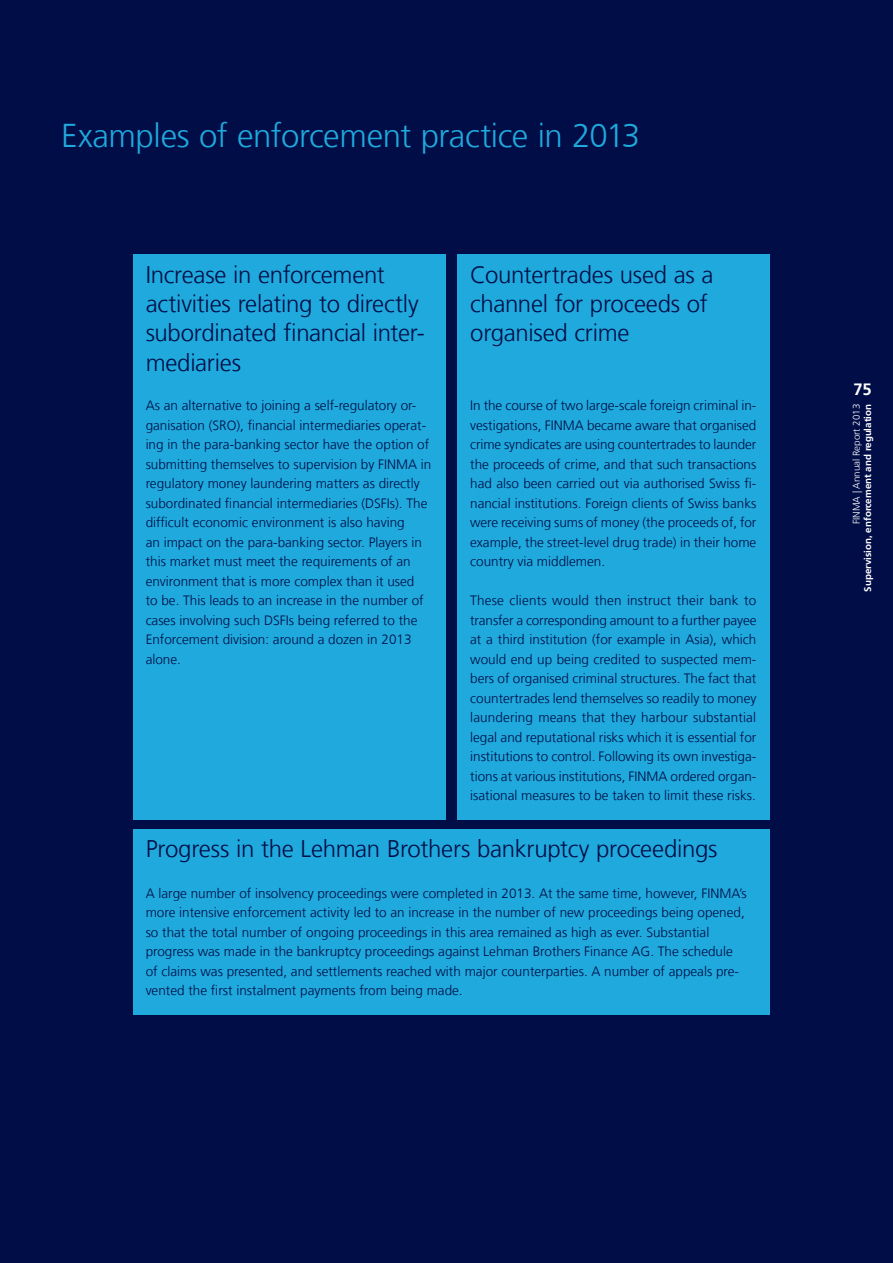
<style>
.page{position:relative;width:893px;height:1263px;background:#000d46}
.page>*{position:absolute;margin:0;border:0;box-sizing:border-box;transform-origin:0 0}
._1_Titel_22pt{font:300 33px "Frutiger LT Com";letter-spacing:-.01em;color:#1fa9dc}
._3_blaue_Box_Titel{font:300 24px/29.2px "Frutiger LT Com";letter-spacing:-.01em;color:#000d46}
._8_Paginierung_rot_r{font:700 16.5px "Frutiger LT Com";color:#fff}
._1_Copy_9_13_Flatter{font:300 13.5px/19.5px "Frutiger LT Com";color:#000d46}
._1_Copy_9_13{font:300 13.5px/19.5px "Frutiger LT Com";color:#000d46;text-align:justify}
._8_Navigation_Bold{font:700 9.75px "Frutiger LT Com";color:#fff}
._8_Navigation_Light{font:300 9.75px "Frutiger LT Com";color:#fff}
</style>
<div class="page">
<div style="left:133px;top:254px;width:313px;height:566px;background:#1fa9dc"></div>
<div style="left:133px;top:830px;width:637px;height:185px;background:#1fa9dc"></div>
<div style="left:458px;top:254px;width:312px;height:566px;background:#1fa9dc"></div>
<p class="_1_Titel_22pt" style="left:61px;top:116px;width:580px">Examples of enforcement practice in 2013</p>
<p class="_3_blaue_Box_Titel" style="left:146px;top:260px;width:280px">Increase in enforcement activities relating to directly subordinated financial inter&shy;mediaries</p>
<p class="_1_Copy_9_13_Flatter" style="left:146px;top:396px;width:287px">As an alternative to joining a self-regulatory or&shy;ganisation (SRO), financial intermediaries operat&shy;ing in the para-banking sector have the option of submitting themselves to supervision by FINMA in regulatory money laundering matters as directly subordinated financial intermediaries (DSFIs). The difficult economic environment is also having<br>an impact on the para-banking sector. Players in this market must meet the requirements of an environment that is more complex than it used<br>to be. This leads to an increase in the number of cases involving such DSFIs being referred to the Enforcement division: around a dozen in 2013 alone.</p>
<p class="_3_blaue_Box_Titel" style="left:470px;top:260px;width:245px">Countertrades used as a channel for proceeds of organised crime</p>
<p class="_1_Copy_9_13" style="left:470px;top:396px;width:288px">In the course of two large-scale foreign criminal in&shy;vestigations, FINMA became aware that organised crime syndicates are using countertrades to launder the proceeds of crime, and that such transactions had also been carried out via authorised Swiss fi&shy;nancial institutions. Foreign clients of Swiss banks were receiving sums of money (the proceeds of, for example, the street-level drug trade) in their home country via middlemen.</p>
<p class="_1_Copy_9_13" style="left:470px;top:591px;width:288px">These clients would then instruct their bank to transfer a corresponding amount to a further payee at a third institution (for example in Asia), which would end up being credited to suspected mem&shy;bers of organised criminal structures. The fact that countertrades lend themselves so readily to money laundering means that they harbour substantial legal and reputational risks which it is essential for institutions to control. Following its own investiga&shy;tions at various institutions, FINMA ordered organ&shy;isational measures to be taken to limit these risks.</p>
<p class="_3_blaue_Box_Titel" style="left:146px;top:835px;width:573px">Progress in the Lehman Brothers bankruptcy proceedings</p>
<p class="_1_Copy_9_13_Flatter" style="left:146px;top:883px;width:602px">A large number of insolvency proceedings were completed in 2013. At the same time, however, FINMA’s more intensive enforcement activity led to an increase in the number of new proceedings being opened, so that the total number of ongoing proceedings in this area remained as high as ever. Substantial progress was made in the bankruptcy proceedings against Lehman Brothers Finance AG. The schedule of claims was presented, and settlements reached with major counterparties. A number of appeals pre&shy;vented the first instalment payments from being made.</p>
<p class="_8_Paginierung_rot_r" style="left:853px;top:380px;width:20px">75</p>
<p class="_8_Navigation_Light" style="left:851px;top:524px;width:122px;rotate:-90deg">FINMA | Annual Report 2013</p>
<p class="_8_Navigation_Bold" style="left:862px;top:592px;width:189px;rotate:-90deg">Supervision, enforcement and regulation</p>
</div>
